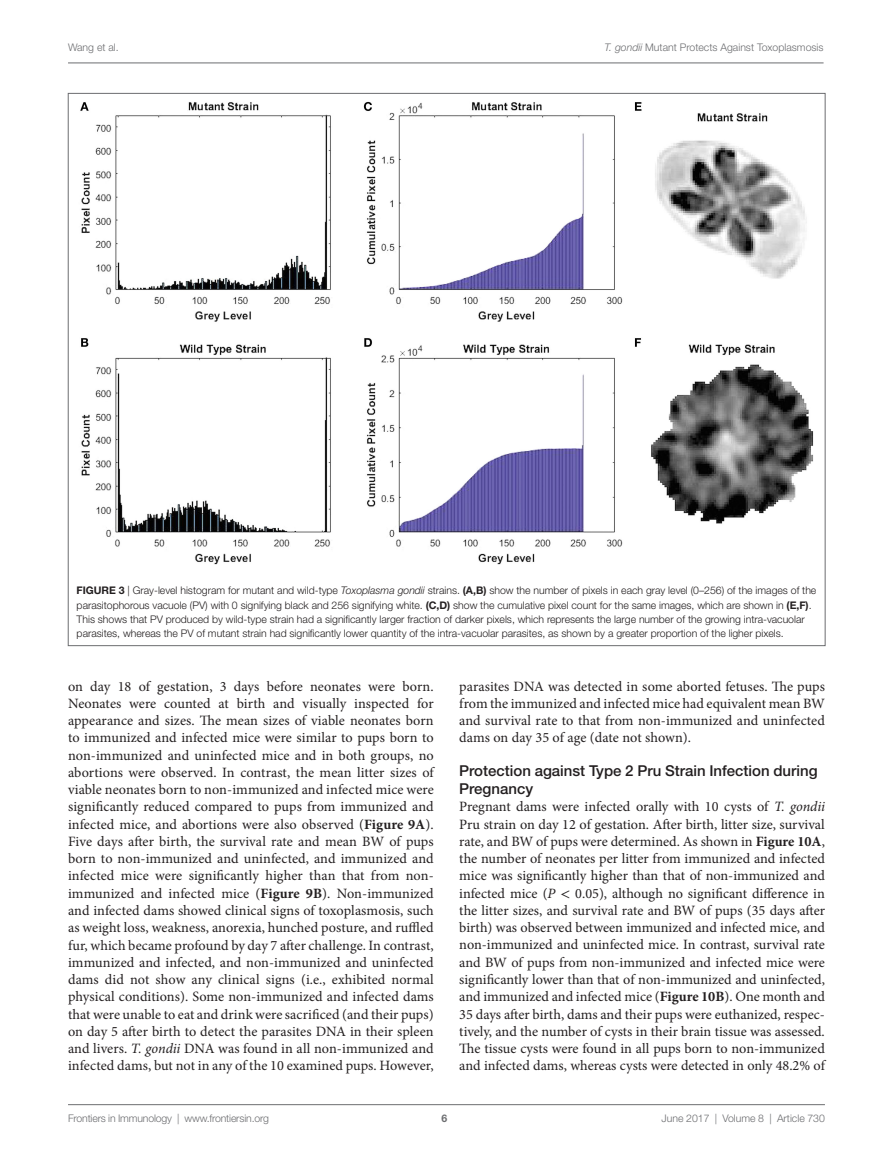
<style>
.page{position:relative;width:893px;height:1170px;background:#fff}
.page>*{position:absolute;margin:0;border:0;box-sizing:border-box;transform-origin:0 0}
.t1{font:500 15px/18px "Helvetica Neue LT Std";color:#231f20}
.t2{font:14.25px/17.2px "Minion Pro";color:#231f20;text-align:justify}
.t3{font:300 10.5px/14.2px "Helvetica Neue LT Std";color:#231f20}
.t4{font:300 10.5px "Helvetica Neue LT Std";color:#6c6d70}
.t5{font:700 10.5px "Helvetica Neue LT Std";color:#6c6d70}
.s1{font-style:italic}
.s2{font-weight:700}
.s3{font-family:"STIX General"}
</style>
<div class="page">
<img style="left:80px;top:102px;width:734px;height:462px">
<hr style="left:68px;top:63px;width:756px;height:1px;background:#6c6d70">
<hr style="left:68px;top:1104px;width:757px;height:1px;background:#6c6d70">
<p class="t4" style="left:68px;top:41px;width:52px">Wang et al.</p>
<p class="t4" style="left:605px;top:41px;width:220px"><span class="s1">T. gondii</span> Mutant Protects Against Toxoplasmosis</p>
<p class="t3" style="left:77px;top:583px;width:741px"><span class="s2">FIG URE 3</span> | Gray-level histogram for mutant and wild-type <span class="s1">Toxoplasma gondii</span> strains. <span class="s2">(A,B)</span> show the number of pixels in each gray level (0–256) of the images of the parasitophorous vacuole (PV) with 0 signifying black and 256 signifying white. <span class="s2">(C,D)</span> show the cumulative pixel count for the same images, which are shown in <span class="s2">(E,F)</span>.<br>This shows that PV produced by wild-type strain had a significantly larger fraction of darker pixels, which represents the large number of the growing intra-vacuolar parasites, whereas the PV of mutant strain had significantly lower quantity of the intra-vacuolar parasites, as shown by a greater proportion of the ligher pixels.</p>
<p class="t2" style="left:68px;top:677px;width:367px">on day 18 of gestation, 3 days before neonates were born.<br>Neonates were counted at birth and visually inspected for appearance and sizes. The mean sizes of viable neonates born to immunized and infected mice were similar to pups born to non-immunized and uninfected mice and in both groups, no abortions were observed. In contrast, the mean litter sizes of viable neonates born to non-immunized and infected mice were significantly reduced compared to pups from immunized and infected mice, and abortions were also observed (<span class="s2">Figure 9A</span>).<br>Five days after birth, the survival rate and mean BW of pups born to non-immunized and uninfected, and immunized and infected mice were significantly higher than that from non&shy;immunized and infected mice (<span class="s2">Figure 9B</span>). Non-immunized and infected dams showed clinical signs of toxoplasmosis, such as weight loss, weakness, anorexia, hunched posture, and ruffled fur, which became profound by day 7 after challenge. In contrast, immunized and infected, and non-immunized and uninfected dams did not show any clinical signs (i.e., exhibited normal physical conditions). Some non-immunized and infected dams that were unable to eat and drink were sacrificed (and their pups) on day 5 after birth to detect the parasites DNA in their spleen and livers. <span class="s1">T. gondii</span> DNA was found in all non-immunized and infected dams, but not in any of the 10 examined pups. However,</p>
<p class="t2" style="left:459px;top:677px;width:367px">parasites DNA was detected in some aborted fetuses. The pups from the immunized and infected mice had equivalent mean BW and survival rate to that from non-immunized and uninfected dams on day 35 of age (date not shown).</p>
<p class="t1" style="left:459px;top:761px;width:360px">Protection against Type 2 Pru Strain Infection during<br>Pregnancy</p>
<p class="t2" style="left:459px;top:798px;width:367px">Pregnant dams were infected orally with 10 cysts of <span class="s1">T. gondii </span>Pru strain on day 12 of gestation. After birth, litter size, survival rate, and BW of pups were determined. As shown in <span class="s2">Figure 10A</span>, the number of neonates per litter from immunized and infected mice was significantly higher than that of non-immunized and infected mice (<span class="s1">P</span> <span class="s3">&lt;</span> 0.05), although no significant difference in the litter sizes, and survival rate and BW of pups (35 days after birth) was observed between immunized and infected mice, and non-immunized and uninfected mice. In contrast, survival rate and BW of pups from non-immunized and infected mice were significantly lower than that of non-immunized and uninfected, and immunized and infected mice (<span class="s2">Figure 10B</span>). One month and 35 days after birth, dams and their pups were euthanized, respec&shy;tively, and the number of cysts in their brain tissue was assessed.<br>The tissue cysts were found in all pups born to non-immunized and infected dams, whereas cysts were detected in only 48.2% of</p>
<p class="t4" style="left:68px;top:1111px;width:203px">Frontiers in Immunology | www.frontiersin.org</p>
<p class="t4" style="left:662px;top:1111px;width:165px">June 2017 | Volume 8 | Article 730</p>
<p class="t5" style="left:441px;top:1111px;width:7px">6</p>
</div>
